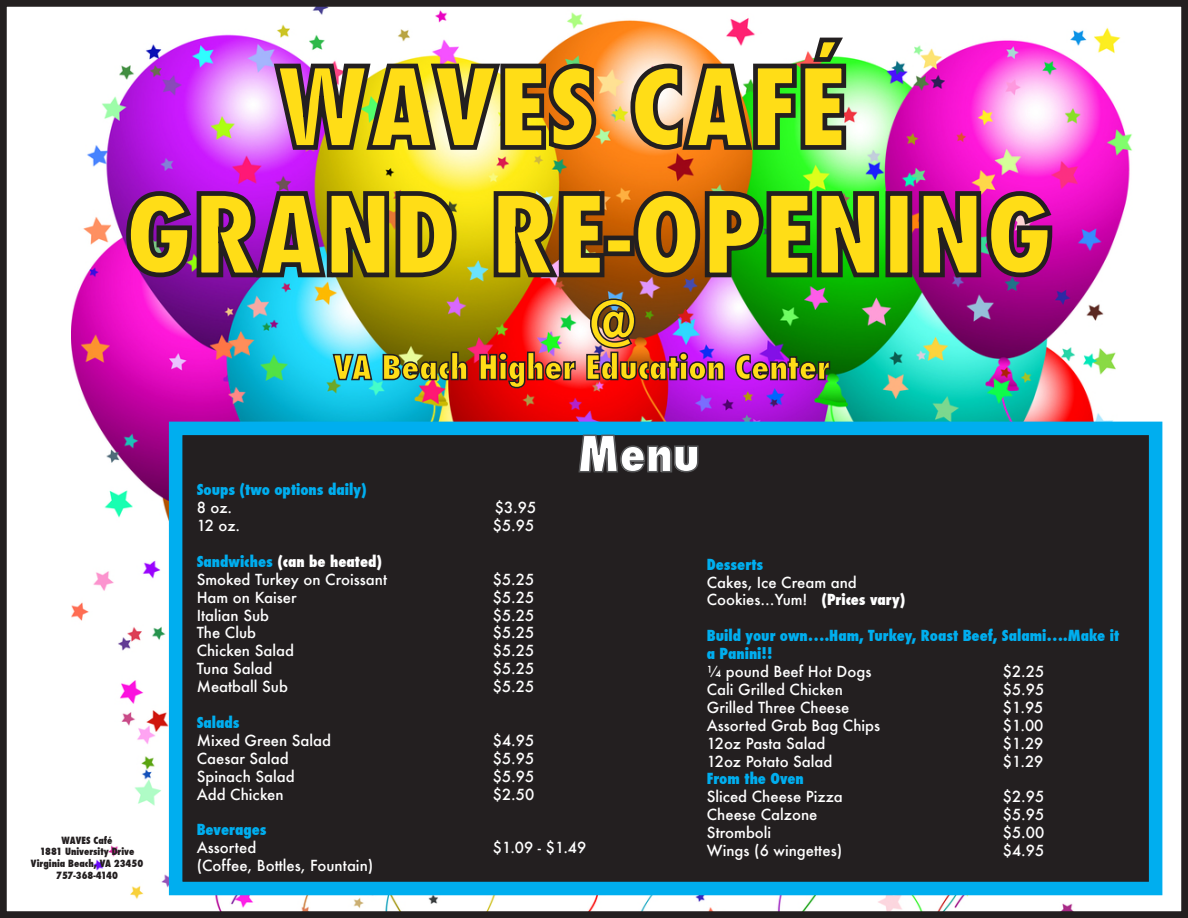
<style>
.page{position:relative;width:1188px;height:918px;background:#fff}
.page>*{position:absolute;margin:0;border:0;box-sizing:border-box;transform-origin:0 0}
.t1{font:800 condensed 108px "Futura";color:#ffdd17}
.t2{font:800 condensed 64.5px "Futura";color:#ffdd17}
.t3{font:800 condensed 48.3px "Futura";color:#fff}
.t4{font:800 condensed 33px "Futura";color:#ffdd17}
.t5{font:500 14.85px/17.9px "Futura";color:#fff}
.t6{font:800 condensed 14.85px/17.9px "Futura";color:#00aeef}
.t7{font:800 condensed 9.75px/11.7px "Futura";color:#231f20;text-align:center}
.s1{font-weight:800;font-stretch:condensed;color:#00aeef}
.s2{font-weight:800;font-stretch:condensed}
</style>
<div class="page">
<img style="left:0;top:0;width:1188px;height:918px">
<h1 class="t1" style="left:277px;top:34px;width:572px">WAVES CAFÉ</h1>
<h1 class="t1" style="left:125px;top:161px;width:930px">GRAND RE-OPENING</h1>
<h2 class="t2" style="left:588px;top:280px;width:52px">@</h2>
<h3 class="t4" style="left:334px;top:345px;width:498px">VA Beach Higher Education Center</h3>
<p class="t7" style="left:31px;top:834px;width:114px">WAVES Café<br>1881 University Drive<br>Virginia Beach, VA 23450<br>757-368-4140</p>
<h3 class="t3" style="left:578px;top:421px;width:124px">Menu</h3>
<p class="t6" style="left:197px;top:481px;width:172px">Soups (two options daily)</p>
<p class="t5" style="left:197px;top:499px;width:37px">8 oz.</p>
<p class="t5" style="left:495px;top:499px;width:43px">$3.95</p>
<p class="t5" style="left:197px;top:516px;width:45px">12 oz.</p>
<p class="t5" style="left:493px;top:516px;width:43px">$5.95</p>
<p class="t5" style="left:197px;top:552px;width:192px"><span class="s1">Sandwiches</span> <span class="s2">(can be heated)<br></span>Smoked Turkey on Croissant</p>
<p class="t5" style="left:493px;top:570px;width:43px">$5.25</p>
<p class="t5" style="left:197px;top:588px;width:101px">Ham on Kaiser</p>
<p class="t5" style="left:493px;top:588px;width:43px">$5.25</p>
<p class="t5" style="left:197px;top:606px;width:74px">Italian Sub</p>
<p class="t5" style="left:493px;top:606px;width:43px">$5.25</p>
<p class="t5" style="left:197px;top:624px;width:61px">The Club</p>
<p class="t5" style="left:493px;top:624px;width:43px">$5.25</p>
<p class="t5" style="left:197px;top:642px;width:99px">Chicken Salad</p>
<p class="t5" style="left:493px;top:642px;width:43px">$5.25</p>
<p class="t5" style="left:197px;top:660px;width:77px">Tuna Salad</p>
<p class="t5" style="left:493px;top:660px;width:43px">$5.25</p>
<p class="t5" style="left:197px;top:677px;width:93px">Meatball Sub</p>
<p class="t5" style="left:493px;top:677px;width:43px">$5.25</p>
<p class="t6" style="left:197px;top:714px;width:44px">Salads</p>
<p class="t5" style="left:197px;top:731px;width:136px">Mixed Green Salad</p>
<p class="t5" style="left:493px;top:731px;width:43px">$4.95</p>
<p class="t5" style="left:197px;top:749px;width:94px">Caesar Salad</p>
<p class="t5" style="left:493px;top:749px;width:43px">$5.95</p>
<p class="t5" style="left:197px;top:767px;width:100px">Spinach Salad</p>
<p class="t5" style="left:493px;top:767px;width:43px">$5.95</p>
<p class="t5" style="left:197px;top:785px;width:88px">Add Chicken</p>
<p class="t5" style="left:493px;top:785px;width:43px">$2.50</p>
<p class="t6" style="left:197px;top:821px;width:71px">Beverages</p>
<p class="t5" style="left:197px;top:839px;width:61px">Assorted</p>
<p class="t5" style="left:493px;top:839px;width:95px">$1.09 - $1.49</p>
<p class="t5" style="left:197px;top:856px;width:178px">(Coffee, Bottles, Fountain)</p>
<p class="t6" style="left:707px;top:555px;width:58px">Desserts</p>
<p class="t5" style="left:707px;top:573px;width:200px">Cakes, Ice Cream and<br>Cookies…Yum! <span class="s2">(Prices vary)</span></p>
<p class="t6" style="left:707px;top:627px;width:414px">Build your own….Ham, Turkey, Roast Beef, Salami….Make it a Panini!!</p>
<p class="t5" style="left:707px;top:662px;width:166px">¼ pound Beef Hot Dogs</p>
<p class="t5" style="left:1003px;top:662px;width:43px">$2.25</p>
<p class="t5" style="left:707px;top:680px;width:138px">Cali Grilled Chicken</p>
<p class="t5" style="left:1003px;top:680px;width:43px">$5.95</p>
<p class="t5" style="left:707px;top:698px;width:144px">Grilled Three Cheese</p>
<p class="t5" style="left:1003px;top:698px;width:42px">$1.95</p>
<p class="t5" style="left:707px;top:716px;width:175px">Assorted Grab Bag Chips</p>
<p class="t5" style="left:1003px;top:716px;width:42px">$1.00</p>
<p class="t5" style="left:707px;top:734px;width:120px">12oz Pasta Salad</p>
<p class="t5" style="left:1003px;top:734px;width:42px">$1.29</p>
<p class="t5" style="left:707px;top:752px;width:127px">12oz Potato Salad</p>
<p class="t5" style="left:1003px;top:752px;width:42px">$1.29</p>
<p class="t6" style="left:707px;top:770px;width:99px">From the Oven</p>
<p class="t5" style="left:707px;top:788px;width:138px">Sliced Cheese Pizza</p>
<p class="t5" style="left:1003px;top:788px;width:43px">$2.95</p>
<p class="t5" style="left:707px;top:806px;width:112px">Cheese Calzone</p>
<p class="t5" style="left:1003px;top:806px;width:43px">$5.95</p>
<p class="t5" style="left:707px;top:824px;width:66px">Stromboli</p>
<p class="t5" style="left:1003px;top:824px;width:43px">$5.00</p>
<p class="t5" style="left:707px;top:841px;width:137px">Wings (6 wingettes)</p>
<p class="t5" style="left:1003px;top:841px;width:43px">$4.95</p>
</div>
